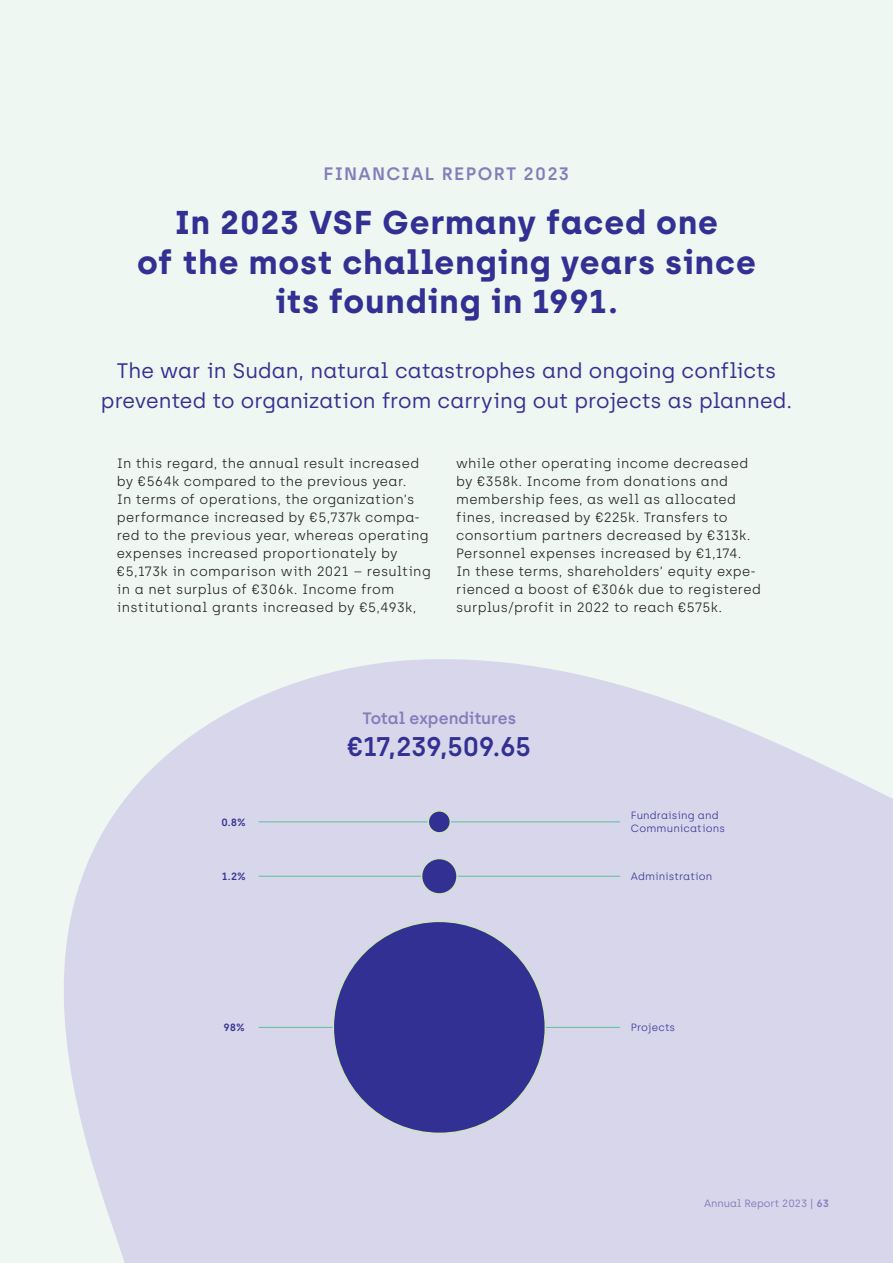
<style>
.page{position:relative;width:893px;height:1263px;background:#eef7f2}
.page>*{position:absolute;margin:0;border:0;box-sizing:border-box;transform-origin:0 0}
.Einleitung{font:700 33px/39.6px "Archia";letter-spacing:.025em;color:#323092;text-align:center}
.t1{font:600 27px "Archia";letter-spacing:-.03em;color:#323092}
.Einleitung-2{font:21px/30px "Archia";letter-spacing:-.005em;color:#323092;text-align:center}
.Einleitung-3{font:600 18px "Archia";letter-spacing:.07em;color:#837dbb}
.t2{font:600 16.5px "Archia";letter-spacing:-.01em;color:#837dbb}
.Fließtext{font:300 13.5px/18px "Archia";letter-spacing:.02em;color:#231f20}
.t3{font:300 10.5px/12.6px "Archia";letter-spacing:.01em;color:#323092}
.t4{font:10.5px "Archia";color:#837dbb}
.Zwischenheadline{font:600 10.5px "Archia";color:#323092}
.s1{font-weight:600}
</style>
<div class="page">
<svg style="left:64px;top:659px;width:829px;height:604px;background:#dad9eb"></svg>
<hr style="left:259px;top:821px;width:361px;height:1px;background:#5dc096">
<hr style="left:259px;top:876px;width:361px;height:1px;background:#5dc096">
<hr style="left:259px;top:1027px;width:361px;height:1px;background:#5dc096">
<div style="left:428px;top:810px;width:23px;height:24px;background:#323092;border:2px solid #cee5bb;border-radius:50%"></div>
<div style="left:421px;top:858px;width:37px;height:37px;background:#323092;border:2px solid #cee5bb;border-radius:50%"></div>
<div style="left:333px;top:920px;width:213px;height:214px;background:#323092;border:2px solid #cee5bb;border-radius:50%"></div>
<p class="Einleitung-3" style="left:324px;top:163px;width:247px">FINANCIAL REPORT 2023</p>
<p class="Einleitung" style="left:137px;top:202px;width:620px">In 2023 VSF Germany faced one<br>of the most challenging years since its founding in 1991.</p>
<p class="Einleitung-2" style="left:101px;top:356px;width:693px">The war in Sudan, natural catastrophes and ongoing conflicts prevented to organization from carrying out projects as planned.</p>
<p class="Fließtext" style="left:117px;top:454px;width:315px">In this regard, the annual result increased by €564k compared to the previous year.<br>In terms of operations, the organization’s performance increased by €5,737k compa&shy;red to the previous year, whereas operating expenses increased proportionately by €5,173k in comparison with 2021 – resulting in a net surplus of €306k. Income from institutional grants increased by €5,493k,</p>
<p class="Fließtext" style="left:456px;top:454px;width:306px">while other operating income decreased by €358k. Income from donations and membership fees, as well as allocated fines, increased by €225k. Transfers to consortium partners decreased by €313k.<br>Personnel expenses increased by €1,174.<br>In these terms, shareholders’ equity expe&shy;rienced a boost of €306k due to registered surplus/profit in 2022 to reach €575k.</p>
<p class="Zwischenheadline" style="left:221px;top:816px;width:26px">0.8%</p>
<p class="Zwischenheadline" style="left:222px;top:870px;width:26px">1.2%</p>
<p class="Zwischenheadline" style="left:224px;top:1021px;width:23px">98%</p>
<p class="t2" style="left:362px;top:708px;width:155px">Total expenditures</p>
<p class="t1" style="left:347px;top:730px;width:185px">€17,239,509.65</p>
<p class="t3" style="left:631px;top:809px;width:96px">Fundraising and<br>Communications</p>
<p class="t3" style="left:631px;top:870px;width:83px">Administration</p>
<p class="t3" style="left:631px;top:1021px;width:46px">Projects</p>
<p class="t4" style="left:704px;top:1197px;width:127px">Annual Report 2023 | <span class="s1">63</span></p>
</div>
